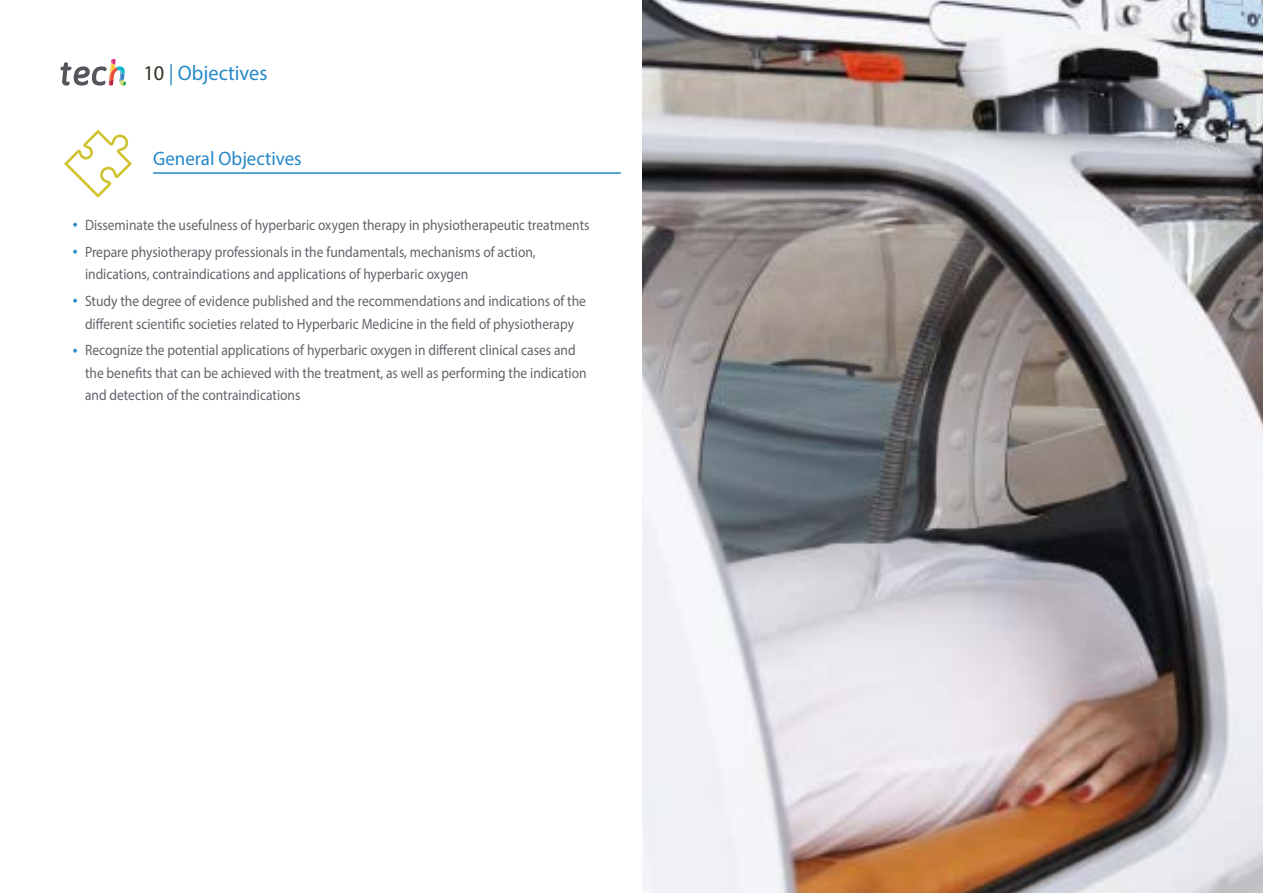
<style>
.page{position:relative;width:1263px;height:893px;background:#fff}
.page>*{position:absolute;margin:0;border:0;box-sizing:border-box;transform-origin:0 0}
.t1{font:21px "Myriad Pro";color:#2488c9}
.t2{font:19.5px "Myriad Pro";color:#2488c9}
.t3{font:15px/26.7px "Myriad Pro";color:#61646a;scale:.9 1}
.s1{color:#312e20}
</style>
<div class="page">
<hr style="left:153px;top:173px;width:468px;height:1px;background:#2488c9">
<svg style="left:64px;top:130px;width:68px;height:68px"></svg>
<img style="left:642px;top:0;width:621px;height:893px">
<svg style="left:61px;top:59px;width:65px;height:27px"></svg>
<h1 class="t1" style="left:144px;top:60px;width:125px"><span class="s1">10</span> | Objectives</h1>
<h2 class="t2" style="left:153px;top:146px;width:150px">General Objectives</h2>
<p class="t3" style="left:85px;top:211px;width:562px">Disseminate the usefulness of hyperbaric oxygen therapy in physiotherapeutic treatments<br>Prepare physiotherapy professionals in the fundamentals, mechanisms of action,</p>
<p class="t3" style="left:85px;top:261px;width:558px">indications, contraindications and applications of hyperbaric oxygen<br>Study the degree of evidence published and the recommendations and indications of the</p>
<p class="t3" style="left:85px;top:310px;width:547px">different scientific societies related to Hyperbaric Medicine in the field of physiotherapy<br>Recognize the potential applications of hyperbaric oxygen in different clinical cases and</p>
<p class="t3" style="left:85px;top:361px;width:559px;line-height:22.5px">the benefits that can be achieved with the treatment, as well as performing the indication and detection of the contraindications</p>
</div>
